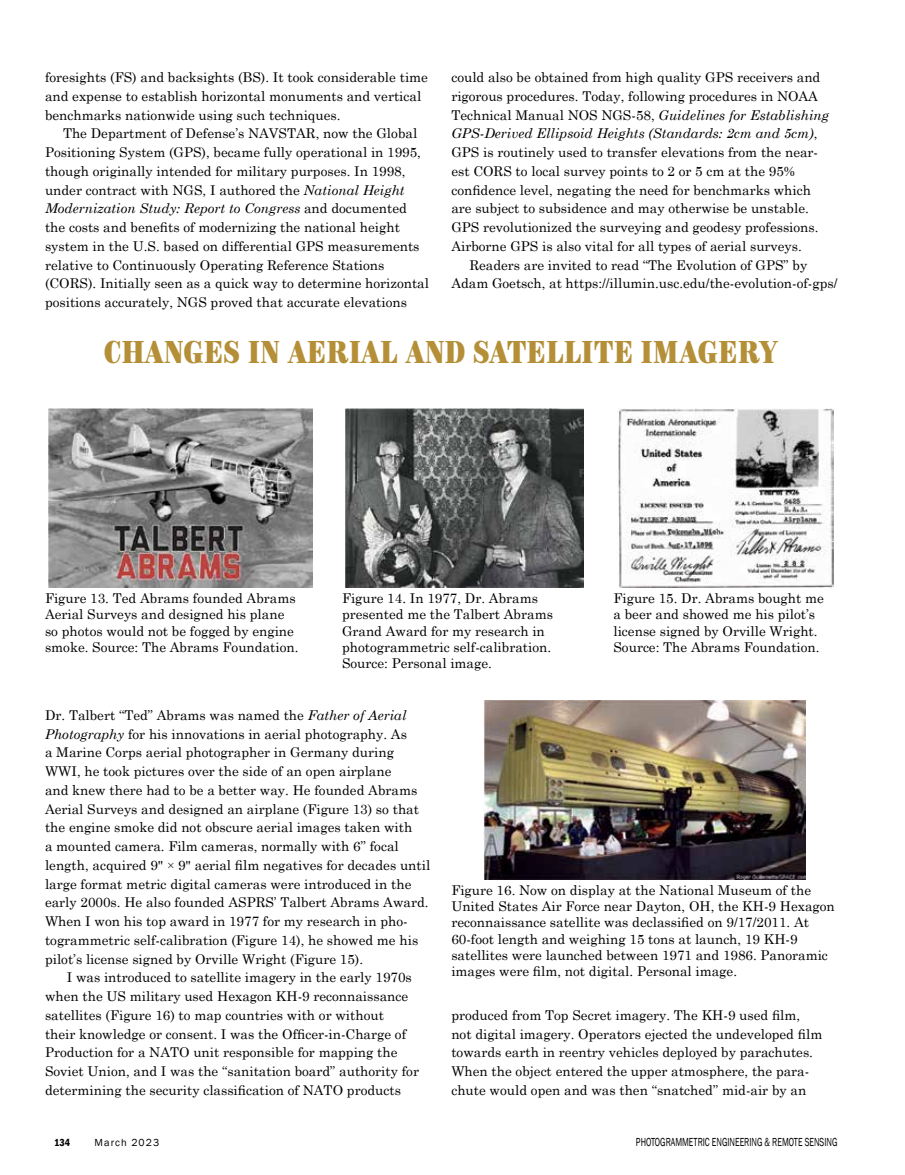
<style>
.page{position:relative;width:905px;height:1175px;background:#fff}
.page>*{position:absolute;margin:0;border:0;box-sizing:border-box;transform-origin:0 0}
.t1{font:27px "Brim Narrow Face";color:#b48f37}
.t2{font:13.5px/18.8px "Century Schoolbook";color:#000}
.t3{font:italic 13.5px "Century Schoolbook";color:#000}
.t4{font:12px "Franklin Gothic";color:#000;scale:.7 1}
.t5{font:10.5px "Franklin Gothic";letter-spacing:.1em;color:#000}
.t6{font:600 condensed 10.5px "Franklin Gothic";color:#000}
.t7{font:500 10.5px "Franklin Gothic";color:#000}
.s1{font-style:italic}
.s2{font-style:normal}
.s3{font-family:"Times New Roman"}
</style>
<div class="page">
<img style="left:49px;top:409px;width:263px;height:178px">
<img style="left:346px;top:409px;width:237px;height:178px">
<img style="left:617px;top:409px;width:216px;height:178px">
<img style="left:484px;top:700px;width:321px;height:179px">
<p class="t2" style="left:45px;top:67px;width:384px">foresights (FS) and backsights (BS). It took considerable time and expense to establish horizontal monuments and vertical benchmarks nationwide using such techniques.</p>
<p class="t2" style="left:45px;top:123px;width:385px;text-indent:18px">The Department of Defense’s NAVSTAR, now the Global Positioning System (GPS), became fully operational in 1995, though originally intended for military purposes. In 1998, under contract with NGS, I authored the <span class="s1">National Height Modernization Study: Report to Congress</span> and documented the costs and benefits of modernizing the national height system in the U.S. based on differential GPS measurements relative to Continuously Operating Reference Stations (CORS). Initially seen as a quick way to determine horizontal positions accurately, NGS proved that accurate elevations</p>
<p class="t2" style="left:451px;top:67px;width:370px">could also be obtained from high quality GPS receivers and</p>
<p class="t2" style="left:451px;top:85px;width:368px">rigorous procedures. Today, following procedures in NOAA</p>
<p class="t2" style="left:451px;top:104px;width:379px">Technical Manual NOS NGS-58, <span class="s1">Guidelines for Establishing</span></p>
<p class="t3" style="left:451px;top:123px;width:367px">GPS-Derived Ellipsoid Heights (Standards: 2cm and 5cm)<span class="s2">,</span></p>
<p class="t2" style="left:451px;top:142px;width:368px">GPS is routinely used to transfer elevations from the near-</p>
<p class="t2" style="left:451px;top:160px;width:345px">est CORS to local survey points to 2 or 5 cm at the 95%</p>
<p class="t2" style="left:451px;top:179px;width:361px">confidence level, negating the need for benchmarks which</p>
<p class="t2" style="left:451px;top:198px;width:359px">are subject to subsidence and may otherwise be unstable.</p>
<p class="t2" style="left:451px;top:217px;width:369px">GPS revolutionized the surveying and geodesy professions.</p>
<p class="t2" style="left:451px;top:235px;width:352px">Airborne GPS is also vital for all types of aerial surveys.</p>
<p class="t2" style="left:469px;top:254px;width:339px">Readers are invited to read “The Evolution of GPS” by</p>
<p class="t2" style="left:451px;top:273px;width:387px">Adam Goetsch, at https://illumin.usc.edu/the-evolution-of-gps/</p>
<h1 class="t1" style="left:104px;top:334px;width:675px">CHANGES IN AERIAL AND SATELLITE IMAGERY</h1>
<p class="t2" style="left:45px;top:589px;width:255px;line-height:16.2px">Figure 13. Ted Abrams founded Abrams Aerial Surveys and designed his plane so photos would not be fogged by engine smoke. Source: The Abrams Foundation.</p>
<p class="t2" style="left:342px;top:589px;width:212px;line-height:16.2px">Figure 14. In 1977, Dr. Abrams presented me the Talbert Abrams<br>Grand Award for my research in photogrammetric self-calibration.<br>Source: Personal image.</p>
<p class="t2" style="left:613px;top:589px;width:212px;line-height:16.2px">Figure 15. Dr. Abrams bought me a beer and showed me his pilot’s license signed by Orville Wright.<br>Source: The Abrams Foundation.</p>
<p class="t2" style="left:45px;top:704px;width:387px">Dr. Talbert “Ted” Abrams was named the <span class="s1">Father of Aerial Photography</span> for his innovations in aerial photography. As<br>a Marine Corps aerial photographer in Germany during WWI, he took pictures over the side of an open airplane<br>and knew there had to be a better way. He founded Abrams Aerial Surveys and designed an airplane (Figure 13) so that the engine smoke did not obscure aerial images taken with<br>a mounted camera. Film cameras, normally with 6” focal length, acquired 9<span class="s3">" ×</span> 9<span class="s3">"</span> aerial film negatives for decades until large format metric digital cameras were introduced in the early 2000s. He also founded ASPRS’ Talbert Abrams Award.<br>When I won his top award in 1977 for my research in pho&shy;togrammetric self-calibration (Figure 14), he showed me his pilot’s license signed by Orville Wright (Figure 15).</p>
<p class="t2" style="left:45px;top:967px;width:375px;text-indent:22px">I was introduced to satellite imagery in the early 1970s when the US military used Hexagon KH-9 reconnaissance satellites (Figure 16) to map countries with or without<br>their knowledge or consent. I was the Officer-in-Charge of Production for a NATO unit responsible for mapping the Soviet Union, and I was the “sanitation board” authority for determining the security classification of NATO products</p>
<p class="t2" style="left:451px;top:881px;width:385px;line-height:16.2px">Figure 16. Now on display at the National Museum of the United States Air Force near Dayton, OH, the KH-9 Hexagon reconnaissance satellite was declassified on 9/17/2011. At 60-foot length and weighing 15 tons at launch, 19 KH-9 satellites were launched between 1971 and 1986. Panoramic images were film, not digital. Personal image.</p>
<p class="t2" style="left:451px;top:1004px;width:372px">produced from Top Secret imagery. The KH-9 used film, not digital imagery. Operators ejected the undeveloped film towards earth in reentry vehicles deployed by parachutes.<br>When the object entered the upper atmosphere, the para&shy;chute would open and was then “snatched” mid-air by an</p>
<p class="t6" style="left:54px;top:1135px;width:18px">134</p>
<p class="t5" style="left:94px;top:1135px;width:66px">March 2023</p>
<p class="t4" style="left:636px;top:1134px;width:289px">PHOTOGRAMMETRIC ENGINEERING &amp; REMOTE SENSING</p>
<p class="t7" style="left:56px;top:1137px;width:20px">134</p>
<p class="t5" style="left:96px;top:1137px;width:66px">March 2023</p>
<p class="t4" style="left:637px;top:1135px;width:289px">PHOTOGRAMMETRIC ENGINEERING &amp; REMOTE SENSING</p>
</div>
